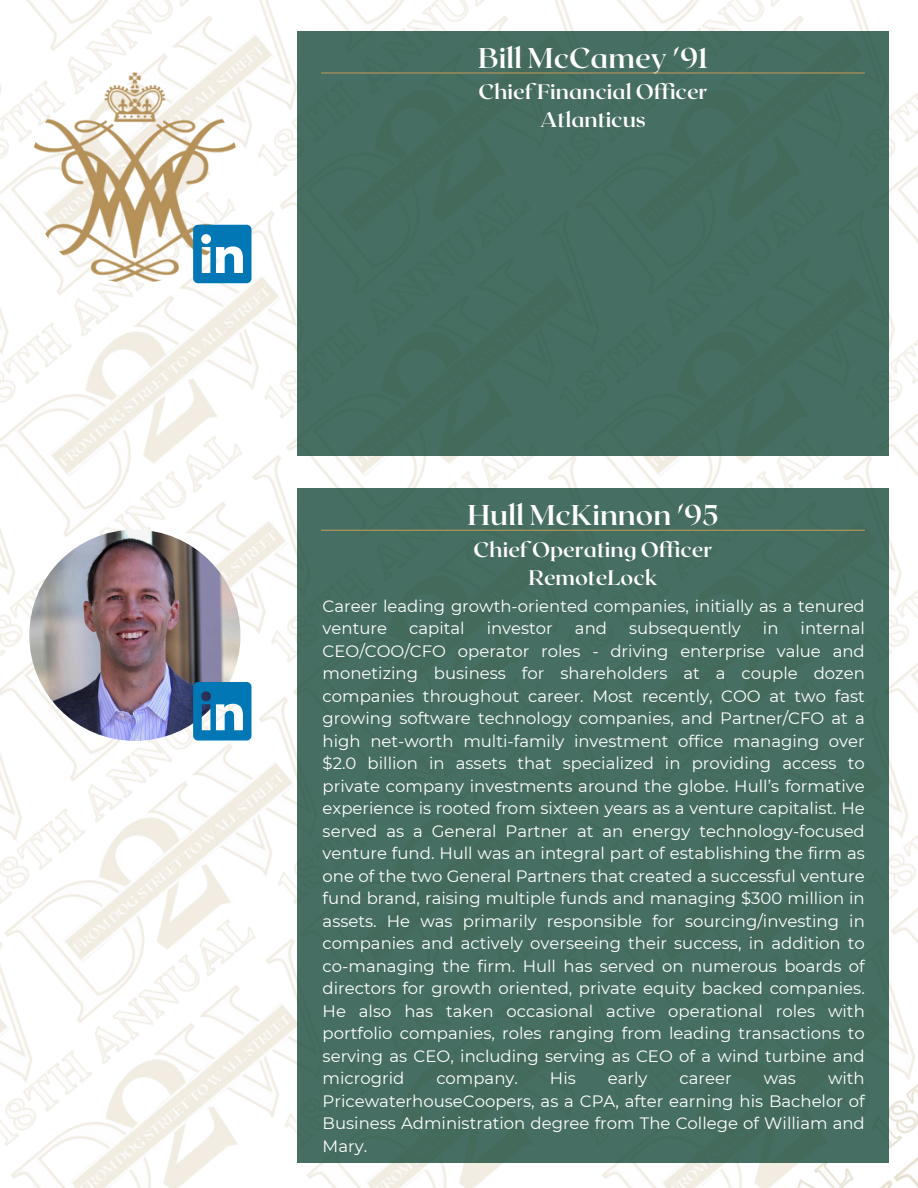
<style>
.page{position:relative;width:918px;height:1188px;background:#fff}
.page>*{position:absolute;margin:0;border:0;box-sizing:border-box;transform-origin:0 0}
.t1{font:700 28.5px "Roxborough CF";color:#fff}
.t2{font:700 21px/28.2px "Roxborough CF";color:#fff;text-align:center}
.t3{font:16.5px/22.5px "Montserrat";color:#fff;text-align:justify}
</style>
<div class="page">
<img style="left:212px;top:563px;width:85px;height:59px">
<img style="left:102px;top:622px;width:195px;height:242px">
<img style="left:384px;top:455px;width:137px;height:33px">
<img style="left:521px;top:455px;width:295px;height:33px">
<img style="left:89px;top:321px;width:295px;height:242px">
<img style="left:82px;top:77px;width:215px;height:244px">
<img style="left:212px;top:0;width:295px;height:78px">
<img style="left:507px;top:0;width:296px;height:31px">
<img style="left:82px;top:0;width:289px;height:77px">
<img style="left:404px;top:1163px;width:99px;height:25px">
<img style="left:0;top:864px;width:404px;height:324px">
<img style="left:0;top:734px;width:102px;height:317px">
<img style="left:816px;top:321px;width:102px;height:146px">
<img style="left:823px;top:380px;width:95px;height:240px">
<img style="left:850px;top:0;width:68px;height:321px">
<img style="left:0;top:379px;width:95px;height:427px">
<img style="left:0;top:270px;width:89px;height:295px">
<img style="left:0;top:0;width:82px;height:322px">
<img style="left:889px;top:620px;width:29px;height:247px">
<img style="left:889px;top:867px;width:29px;height:239px">
<img style="left:602px;top:1106px;width:316px;height:82px">
<div style="left:297px;top:488px;width:592px;height:675px;background:#466e62"></div>
<img style="left:29px;top:530px;width:211px;height:211px;border-radius:50%">
<svg style="left:193px;top:682px;width:59px;height:59px;background:#388fbf"></svg>
<hr style="left:321px;top:530px;width:544px;height:1px;background:#b9975b">
<div style="left:297px;top:31px;width:592px;height:424px;background:#466e62"></div>
<img style="left:29px;top:72px;width:211px;height:212px;border-radius:50%">
<svg style="left:193px;top:225px;width:59px;height:58px"></svg>
<hr style="left:321px;top:72px;width:544px;height:2px;background:#b9975b">
<p class="t1" style="left:478px;top:39px;width:231px">Bill McCamey '91</p>
<p class="t2" style="left:478px;top:77px;width:231px">Chief Financial Officer<br>Atlanticus</p>
<p class="t1" style="left:467px;top:497px;width:253px">Hull McKinnon '95</p>
<p class="t2" style="left:474px;top:534px;width:240px">Chief Operating Officer<br>RemoteLock</p>
<p class="t3" style="left:323px;top:594px;width:544px">Career leading growth-oriented companies, initially as a tenured venture</p>
<p class="t3" style="left:323px;top:617px;width:544px;text-indent:478px">internal CEO/COO/CFO operator roles - driving enterprise value and monetizing business for shareholders at a couple dozen companies throughout career. Most recently, COO at two fast growing software technology companies, and Partner/CFO at a high net-worth multi-family investment office managing over $2.0 billion in assets that specialized in providing access to private company investments around the globe. Hull’s formative experience is rooted from sixteen years as a venture capitalist. He served as a General Partner at an energy technology-focused venture fund. Hull was an integral part of establishing the firm as one of the two General Partners that created a successful venture fund brand, raising multiple funds and managing $300 million in assets. He was primarily responsible for sourcing/investing in companies and actively overseeing their success, in addition to co-managing the firm. Hull has served on numerous boards of directors for growth oriented, private equity backed companies.<br>He also has taken occasional active operational roles with portfolio companies, roles ranging from leading transactions to serving as CEO, including serving as CEO of a wind turbine and microgrid</p>
<p class="t3" style="left:409px;top:617px;width:57px">capital</p>
<p class="t3" style="left:487px;top:617px;width:68px">investor</p>
<p class="t3" style="left:575px;top:617px;width:34px">and</p>
<p class="t3" style="left:629px;top:617px;width:113px">subsequently</p>
<p class="t3" style="left:763px;top:617px;width:17px">in</p>
<p class="t3" style="left:323px;top:1067px;width:544px;text-indent:505px">with PricewaterhouseCoopers, as a CPA, after earning his Bachelor of Business Administration degree from The College of William and Mary.</p>
<p class="t3" style="left:436px;top:1067px;width:83px">company.</p>
<p class="t3" style="left:550px;top:1067px;width:27px">His</p>
<p class="t3" style="left:608px;top:1067px;width:41px">early</p>
<p class="t3" style="left:680px;top:1067px;width:54px">career</p>
<p class="t3" style="left:764px;top:1067px;width:34px">was</p>
</div>
